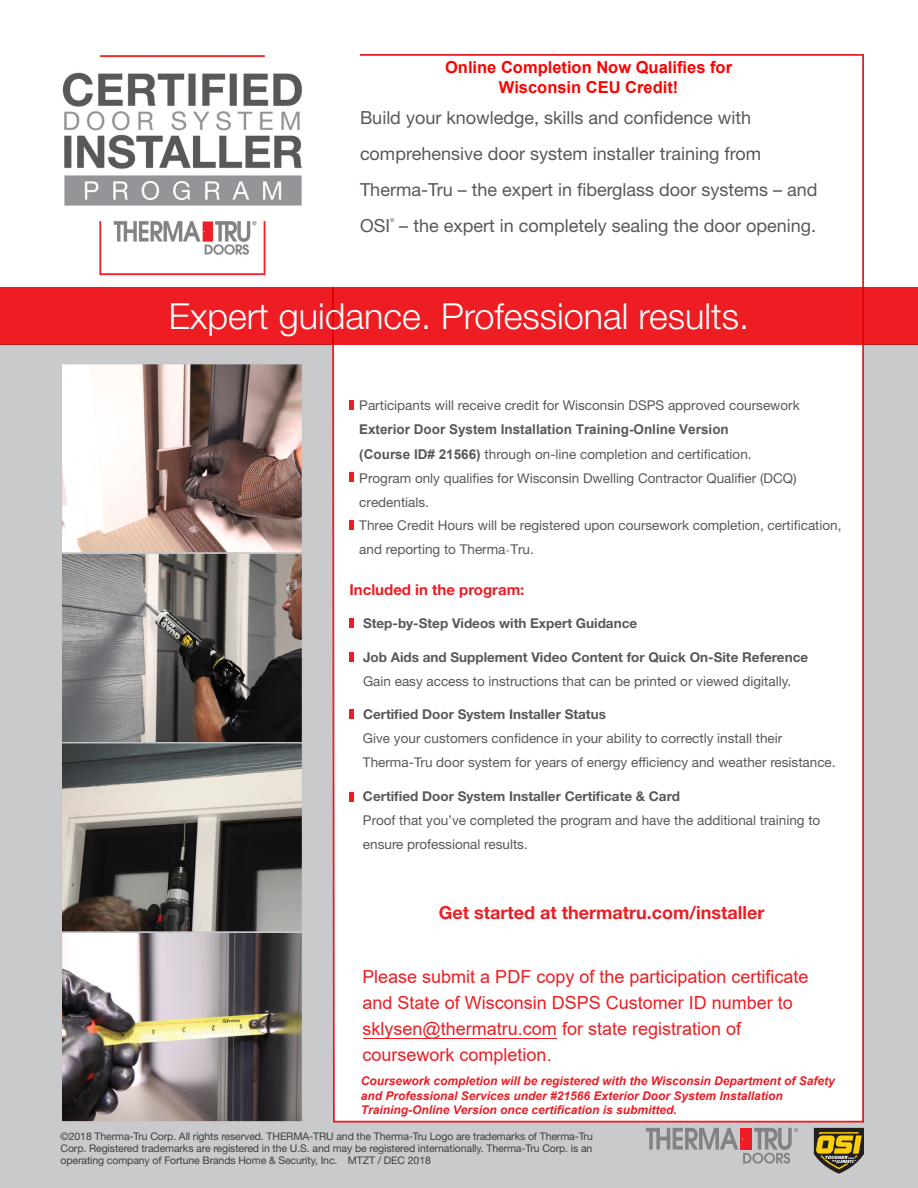
<style>
.page{position:relative;width:918px;height:1188px;background:#fff}
.page>*{position:absolute;margin:0;border:0;box-sizing:border-box;transform-origin:0 0}
.t1{font:300 36px "Helvetica Neue LT Std";color:#fff}
.t2{font:18px/36px "Helvetica Neue LT Std";color:#57585a}
.t3{font:18px/26.2px "Arial";color:#ee1d23}
.t4{font:700 18px "Helvetica Neue LT Std";color:#ee1d23}
.t5{font:700 16.5px/19.8px "Arial";color:#f00;text-align:center}
.t6{font:700 15px "Helvetica Neue LT Std";color:#ee1d23}
.t7{font:13.5px/24px "Helvetica Neue LT Std";color:#57585a}
.t8{font:700 13.5px "Helvetica Neue LT Std";color:#57585a}
.t9{font:italic 700 12px/14.4px "Arial";color:#ed1c24}
.t10{font:10.5px/12px "Helvetica Neue LT Std";letter-spacing:-.01em;color:#3e3e3f;text-align:justify}
.t11{font:5.4px "Helvetica Neue LT Std";color:#57585a}
.s1{font-weight:700}
.s2{font-family:"Arial";font-weight:700}
.s3{font-family:"Minion Pro"}
.s4{font-family:"Helvetica Neue LT Std"}
</style>
<div class="page">
<div style="left:0;top:344px;width:918px;height:844px;background:#c9cacc"></div>
<div style="left:331px;top:54px;width:534px;height:1069px;background:#fff"></div>
<img style="left:62px;top:55px;width:240px;height:220px">
<hr style="left:350px;top:618px;width:4px;height:10px;background:#ee1d23">
<svg style="left:350px;top:653px;width:4px;height:9px"></svg>
<svg style="left:350px;top:710px;width:4px;height:9px"></svg>
<hr style="left:350px;top:792px;width:4px;height:10px;background:#ee1d23">
<img style="left:63px;top:365px;width:238px;height:187px">
<div style="left:61px;top:363px;width:242px;height:191px;border:1px solid #c7c8ca"></div>
<svg style="left:63px;top:554px;width:238px;height:187px;background:#76716e"></svg>
<div style="left:61px;top:552px;width:242px;height:191px;border:1px solid #c7c8ca"></div>
<svg style="left:63px;top:744px;width:238px;height:187px;background:#6f6d69"></svg>
<div style="left:61px;top:742px;width:242px;height:191px;border:1px solid #c7c8ca"></div>
<svg style="left:63px;top:934px;width:238px;height:187px;background:#8b8481"></svg>
<div style="left:61px;top:932px;width:242px;height:191px;border:1px solid #c7c8ca"></div>
<div style="left:0;top:287px;width:918px;height:57px;background:#ee1d23"></div>
<svg style="left:814px;top:1128px;width:50px;height:46px"></svg>
<svg style="left:646px;top:1128px;width:152px;height:36px"></svg>
<hr style="left:349px;top:400px;width:4px;height:10px;background:#ee1d23">
<hr style="left:349px;top:472px;width:4px;height:10px;background:#ee1d23">
<hr style="left:349px;top:520px;width:4px;height:10px;background:#ee1d23">
<hr style="left:363px;top:1038px;width:194px;height:1px;background:#ee1d23">
<p class="t5" style="left:445px;top:58px;width:288px">Online Completion Now Qualifies for<br>Wisconsin CEU Credit!</p>
<p class="t2" style="left:360px;top:99px;width:459px">Build your knowledge, skills and confidence with comprehensive door system installer training from Therma-Tru – the expert in fiberglass door systems – and OSI</p>
<p class="t11" style="left:390px;top:217px;width:6px">®</p>
<p class="t2" style="left:399px;top:207px;width:418px">– the expert in completely sealing the door opening.</p>
<p class="t1" style="left:169px;top:294px;width:582px">Expert guidance. Professional results.</p>
<p class="t7" style="left:359px;top:393px;width:484px">Participants will receive credit for Wisconsin DSPS approved coursework <span class="s1">E</span><span class="s2">xterior Door System Installation Training-Online Version<br>(Course ID# 21566)</span> through on-line completion and certification.<br>Program only qualifies for Wisconsin Dwelling Contractor Qualifier (DCQ) credentials.<br>Three Credit Hours will be registered upon coursework completion, certification, and reporting to Therma<span class="s3">-</span>Tru.</p>
<p class="t6" style="left:350px;top:580px;width:176px">Included in the program:</p>
<p class="t8" style="left:363px;top:615px;width:276px">Step-by-Step Videos with Expert Guidance</p>
<p class="t8" style="left:363px;top:649px;width:447px">Job Aids and Supplement Video Content for Quick On-Site Reference</p>
<p class="t7" style="left:363px;top:669px;width:430px">Gain easy access to instructions that can be printed or viewed digitally.</p>
<p class="t8" style="left:363px;top:706px;width:244px">Certified Door System Installer Status</p>
<p class="t7" style="left:363px;top:726px;width:474px">Give your customers confidence in your ability to correctly install their<br>Therma-Tru door system for years of energy efficiency and weather resistance.</p>
<p class="t8" style="left:363px;top:788px;width:318px">Certified Door System Installer Certificate &amp; Card</p>
<p class="t7" style="left:363px;top:808px;width:459px">Proof that you’ve completed the program and have the additional training to ensure professional results.</p>
<h2 class="t4" style="left:439px;top:901px;width:327px">Get started at thermatru.com/installer</h2>
<h2 class="t3" style="left:363px;top:963px;width:447px"><span class="s4">P</span>lease submit a PDF copy of the participation certificate and State of Wisconsin DSPS Customer ID number to sklysen@thermatru.com for state registration of coursework completion.</h2>
<p class="t9" style="left:361px;top:1074px;width:476px">Coursework completion will be registered with the Wisconsin Department of Safety and Professional Services under #21566 Exterior Door System Installation<br>Training-Online Version once certification is submitted.</p>
<p class="t10" style="left:61px;top:1130px;width:534px">©2018 Therma-Tru Corp. All rights reserved. THERMA-TRU and the Therma-Tru Logo are trademarks of Therma-Tru Corp. Registered trademarks are registered in the U.S. and may be registered internationally. Therma-Tru Corp. is an operating company of Fortune Brands Home &amp; Security, Inc. MTZT / DEC 2018</p>
</div>
